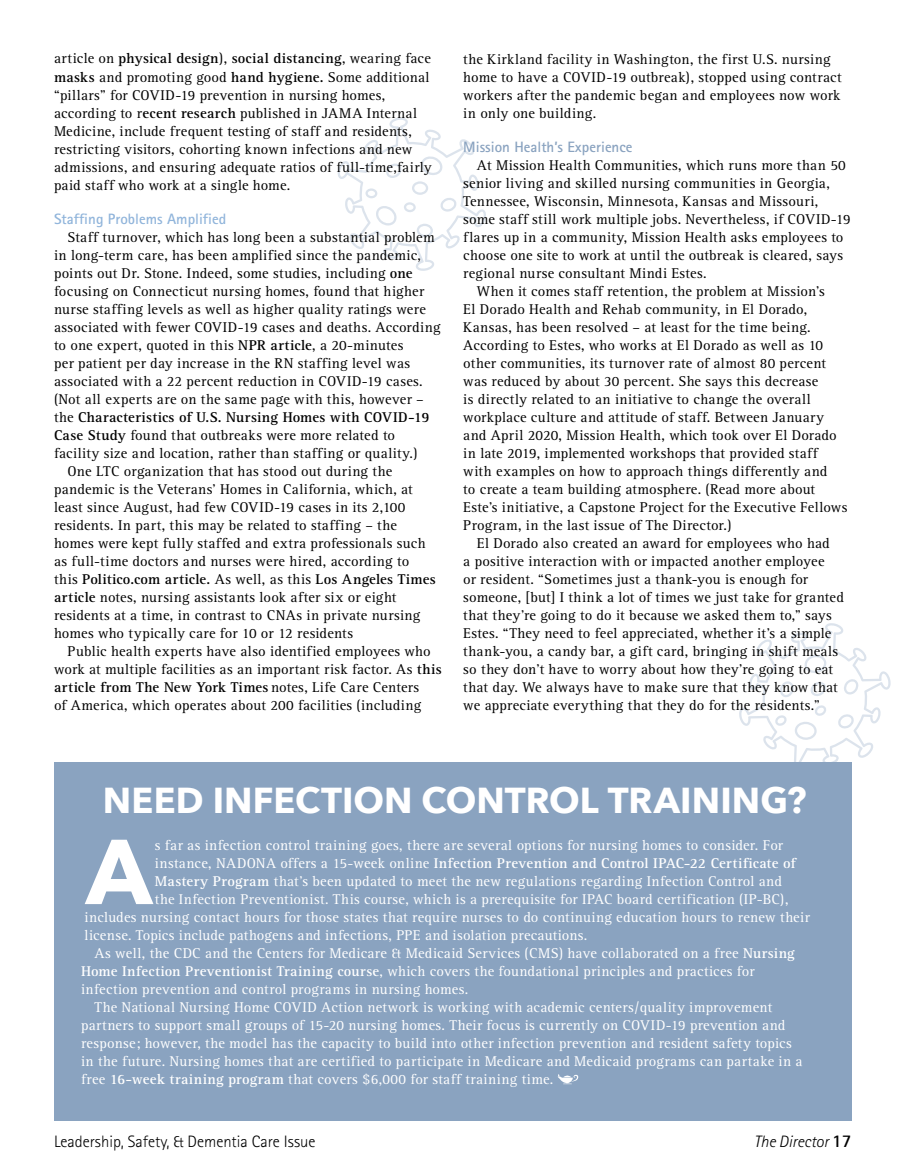
<style>
.page{position:relative;width:905px;height:1175px;background:#fff}
.page>*{position:absolute;margin:0;border:0;box-sizing:border-box;transform-origin:0 0}
.t1{font:700 90.9px "Avenir Next";color:#fff}
.t2{font:700 36px "Avenir Next";color:#fff}
.t3{font:300 16.5px "Rotis Sans Serif";color:#000}
.t4{font:italic 300 16.5px "Rotis Sans Serif";color:#000}
.t5{font:700 15px "Rotis Sans Serif";color:#91b5db}
.t6{font:700 15px "Rotis Sans Serif";color:#8aa3c0}
.t7{font:14.7px/18px "Rotis Serif";letter-spacing:.015em;color:#000}
.t8{font:14.7px "Rotis Serif";letter-spacing:.015em;color:#fff}
.t9{font:700 14.7px "Rotis Serif";letter-spacing:.015em;color:#000}
.t10{font:700 14.7px "Rotis Serif";letter-spacing:.015em;color:#fff}
.s1{font-weight:700}
.s2{font-weight:400}
.s3{font-weight:700;font-style:normal;font-size:18px}
</style>
<div class="page">
<svg style="left:337px;top:117px;width:149px;height:154px"></svg>
<svg style="left:739px;top:623px;width:151px;height:151px"></svg>
<div style="left:54px;top:762px;width:797px;height:358px;background:#8aa3c0"></div>
<svg style="left:557px;top:1074px;width:21px;height:10px"></svg>
<p class="t7" style="left:54px;top:50px;width:379px">article on <span class="s1">physical design</span>), <span class="s1">social distancing</span>, wearing face <span class="s1">masks</span> and promoting good <span class="s1">hand hygiene.</span> Some additional “pillars” for COVID-19 prevention in nursing homes, according to r<span class="s1">ecent research</span> published in JAMA Internal Medicine, include frequent testing of staff and residents, restricting visitors, cohorting known infections and new admissions, and ensuring adequate ratios of full-time,fairly paid staff who work at a single home.</p>
<p class="t5" style="left:54px;top:209px;width:174px">Staffing Problems Amplified</p>
<p class="t7" style="left:68px;top:229px;width:369px">Staff turnover, which has long been a substantial problem</p>
<p class="t7" style="left:54px;top:247px;width:368px">in long-term care, has been amplified since the pandemic,</p>
<p class="t7" style="left:54px;top:265px;width:360px">points out Dr. Stone. Indeed, some studies, including <span class="s1">one</span></p>
<p class="t7" style="left:54px;top:283px;width:372px">focusing on Connecticut nursing homes, found that higher</p>
<p class="t7" style="left:54px;top:301px;width:373px">nurse staffing levels as well as higher quality ratings were</p>
<p class="t7" style="left:54px;top:319px;width:388px">associated with fewer COVID-19 cases and deaths. According</p>
<p class="t7" style="left:54px;top:337px;width:351px">to one expert, quoted in this <span class="s1">NPR article</span>, a 20-minutes</p>
<p class="t7" style="left:54px;top:355px;width:357px">per patient per day increase in the RN staffing level was</p>
<p class="t7" style="left:54px;top:373px;width:370px">associated with a 22 percent reduction in COVID-19 cases.</p>
<p class="t7" style="left:54px;top:391px;width:371px">(Not all experts are on the same page with this, however –</p>
<p class="t9" style="left:54px;top:408px;width:377px"><span class="s2">the</span> Characteristics of U.S. Nursing Homes with COVID-19</p>
<p class="t7" style="left:54px;top:427px;width:342px"><span class="s1">Case Study</span> found that outbreaks were more related to</p>
<p class="t7" style="left:54px;top:445px;width:365px">facility size and location, rather than staffing or quality.)</p>
<p class="t7" style="left:67px;top:463px;width:326px">One LTC organization that has stood out during the</p>
<p class="t7" style="left:54px;top:481px;width:360px">pandemic is the Veterans’ Homes in California, which, at</p>
<p class="t7" style="left:54px;top:499px;width:353px">least since August, had few COVID-19 cases in its 2,100</p>
<p class="t7" style="left:54px;top:517px;width:344px">residents. In part, this may be related to staffing – the</p>
<p class="t7" style="left:54px;top:535px;width:373px">homes were kept fully staffed and extra professionals such</p>
<p class="t7" style="left:54px;top:553px;width:357px">as full-time doctors and nurses were hired, according to</p>
<p class="t9" style="left:54px;top:571px;width:383px"><span class="s2">this</span> Politico.com article. <span class="s2">As well, as this</span> Los Angeles Times</p>
<p class="t7" style="left:54px;top:589px;width:344px"><span class="s1">article</span> notes, nursing assistants look after six or eight</p>
<p class="t7" style="left:54px;top:607px;width:368px">residents at a time, in contrast to CNAs in private nursing</p>
<p class="t7" style="left:54px;top:625px;width:300px">homes who typically care for 10 or 12 residents</p>
<p class="t7" style="left:67px;top:643px;width:365px">Public health experts have also identified employees who</p>
<p class="t7" style="left:54px;top:661px;width:389px">work at multiple facilities as an important risk factor. As <span class="s1">this</span></p>
<p class="t9" style="left:54px;top:679px;width:367px">article from The New York Times <span class="s2">notes, Life Care Centers</span></p>
<p class="t7" style="left:54px;top:697px;width:369px">of America, which operates about 200 facilities (including</p>
<p class="t7" style="left:463px;top:50px;width:380px">the Kirkland facility in Washington, the first U.S. nursing home to have a COVID-19 outbreak), stopped using contract workers after the pandemic began and employees now work in only one building.</p>
<p class="t6" style="left:463px;top:137px;width:171px">Mission Health’s Experience</p>
<p class="t7" style="left:477px;top:157px;width:370px">At Mission Health Communities, which runs more than 50</p>
<p class="t7" style="left:463px;top:175px;width:368px">senior living and skilled nursing communities in Georgia,</p>
<p class="t7" style="left:463px;top:193px;width:356px">Tennessee, Wisconsin, Minnesota, Kansas and Missouri,</p>
<p class="t7" style="left:463px;top:211px;width:389px">some staff still work multiple jobs. Nevertheless, if COVID-19</p>
<p class="t7" style="left:463px;top:229px;width:382px">flares up in a community, Mission Health asks employees to</p>
<p class="t7" style="left:463px;top:247px;width:381px">choose one site to work at until the outbreak is cleared, says</p>
<p class="t7" style="left:463px;top:265px;width:245px">regional nurse consultant Mindi Estes.</p>
<p class="t7" style="left:477px;top:283px;width:349px">When it comes staff retention, the problem at Mission’s</p>
<p class="t7" style="left:463px;top:301px;width:345px">El Dorado Health and Rehab community, in El Dorado,</p>
<p class="t7" style="left:463px;top:319px;width:349px">Kansas, has been resolved – at least for the time being.</p>
<p class="t7" style="left:463px;top:337px;width:361px">According to Estes, who works at El Dorado as well as 10</p>
<p class="t7" style="left:463px;top:355px;width:364px">other communities, its turnover rate of almost 80 percent</p>
<p class="t7" style="left:463px;top:373px;width:356px">was reduced by about 30 percent. She says this decrease</p>
<p class="t7" style="left:463px;top:391px;width:349px">is directly related to an initiative to change the overall</p>
<p class="t7" style="left:463px;top:409px;width:362px">workplace culture and attitude of staff. Between January</p>
<p class="t7" style="left:463px;top:427px;width:375px">and April 2020, Mission Health, which took over El Dorado</p>
<p class="t7" style="left:463px;top:445px;width:356px">in late 2019, implemented workshops that provided staff</p>
<p class="t7" style="left:463px;top:463px;width:365px">with examples on how to approach things differently and</p>
<p class="t7" style="left:463px;top:481px;width:353px">to create a team building atmosphere. (Read more about</p>
<p class="t7" style="left:463px;top:499px;width:385px">Este’s initiative, a Capstone Project for the Executive Fellows</p>
<p class="t7" style="left:463px;top:517px;width:270px">Program, in the last issue of The Director.)</p>
<p class="t7" style="left:477px;top:535px;width:354px">El Dorado also created an award for employees who had</p>
<p class="t7" style="left:463px;top:553px;width:363px">a positive interaction with or impacted another employee</p>
<p class="t7" style="left:463px;top:571px;width:346px">or resident. “Sometimes just a thank-you is enough for</p>
<p class="t7" style="left:463px;top:589px;width:382px">someone, [but] I think a lot of times we just take for granted</p>
<p class="t7" style="left:463px;top:607px;width:370px">that they’re going to do it because we asked them to,” says</p>
<p class="t7" style="left:463px;top:625px;width:369px">Estes. “They need to feel appreciated, whether it’s a simple</p>
<p class="t7" style="left:463px;top:643px;width:376px">thank-you, a candy bar, a gift card, bringing in shift meals</p>
<p class="t7" style="left:463px;top:661px;width:371px">so they don’t have to worry about how they’re going to eat</p>
<p class="t7" style="left:463px;top:679px;width:376px">that day. We always have to make sure that they know that</p>
<p class="t7" style="left:463px;top:697px;width:358px">we appreciate everything that they do for the residents.”</p>
<h2 class="t2" style="left:103px;top:769px;width:705px">NEED INFECTION CONTROL TRAINING?</h2>
<h1 class="t1" style="left:86px;top:793px;width:68px">A</h1>
<p class="t8" style="left:155px;top:836px;width:629px">s far as infection control training goes, there are several options for nursing homes to consider. For</p>
<p class="t10" style="left:155px;top:854px;width:642px"><span class="s2">instance, NADONA offers a 15-week online</span> Infection Prevention and Control IPAC-22 Certificate of</p>
<p class="t8" style="left:155px;top:872px;width:628px"><span class="s1">Mastery Program</span> that’s been updated to meet the new regulations regarding Infection Control and</p>
<p class="t8" style="left:155px;top:890px;width:635px">the Infection Preventionist. This course, which is a prerequisite for IPAC board certification (IP-BC),</p>
<p class="t8" style="left:85px;top:908px;width:726px">includes nursing contact hours for those states that require nurses to do continuing education hours to renew their</p>
<p class="t8" style="left:85px;top:926px;width:504px">license. Topics include pathogens and infections, PPE and isolation precautions.</p>
<p class="t8" style="left:95px;top:944px;width:701px">As well, the CDC and the Centers for Medicare &amp; Medicaid Services (CMS) have collaborated on a free <span class="s1">Nursing</span></p>
<p class="t8" style="left:81px;top:962px;width:675px"><span class="s1">Home Infection Preventionist Training course</span>, which covers the foundational principles and practices for</p>
<p class="t8" style="left:81px;top:980px;width:389px">infection prevention and control programs in nursing homes.</p>
<p class="t8" style="left:95px;top:998px;width:679px">The National Nursing Home COVID Action network is working with academic centers/quality improvement</p>
<p class="t8" style="left:81px;top:1017px;width:706px">partners to support small groups of 15-20 nursing homes. Their focus is currently on COVID-19 prevention and</p>
<p class="t8" style="left:81px;top:1035px;width:712px">response; however, the model has the capacity to build into other infection prevention and resident safety topics</p>
<p class="t8" style="left:81px;top:1053px;width:723px">in the future. Nursing homes that are certified to participate in Medicare and Medicaid programs can partake in a</p>
<p class="t8" style="left:81px;top:1071px;width:474px">free <span class="s1">16-week training program</span> that covers $6,000 for staff training time.</p>
<p class="t3" style="left:54px;top:1131px;width:263px">Leadership, Safety, &amp; Dementia Care Issue</p>
<p class="t4" style="left:754px;top:1131px;width:99px">The Director <span class="s3">17</span></p>
</div>
